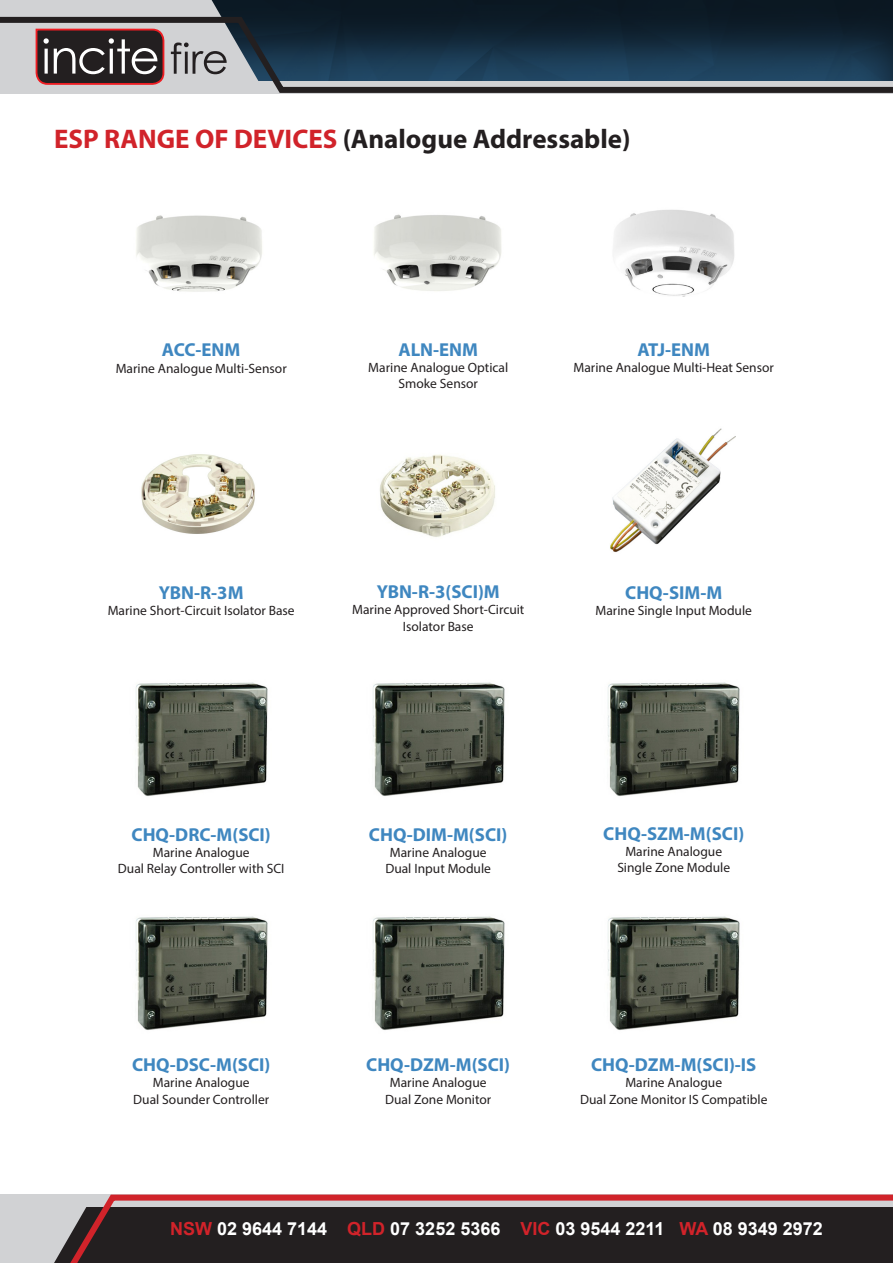
<style>
.page{position:relative;width:893px;height:1263px;background:#fff}
.page>*{position:absolute;margin:0;border:0;box-sizing:border-box;transform-origin:0 0}
.t1{font:700 27px "Myriad Pro";color:#231f20}
.t2{font:700 18.75px "Myriad Pro";color:#3f87c0}
.t3{font:700 18px "Arial";color:#fff}
.t4{font:13.5px/16.2px "Myriad Pro";color:#231f20;text-align:center}
.s1{color:#d1232a}
</style>
<div class="page">
<div style="left:0;top:0;width:893px;height:81px;background:#0b1823"></div>
<div style="left:0;top:0;width:220px;height:14px;background:#d1d2d4"></div>
<svg style="left:0;top:14px;width:893px;height:80px"></svg>
<svg style="left:0;top:1194px;width:893px;height:69px;background:#473436"></svg>
<svg style="left:0;top:1206px;width:87px;height:57px;background:#b5b0b2"></svg>
<img style="left:610px;top:428px;width:126px;height:124px">
<img style="left:136px;top:682px;width:132px;height:114px">
<img style="left:141px;top:454px;width:114px;height:80px">
<img style="left:379px;top:454px;width:116px;height:83px">
<img style="left:613px;top:210px;width:121px;height:87px">
<img style="left:136px;top:215px;width:126px;height:77px">
<img style="left:374px;top:214px;width:128px;height:77px">
<img style="left:373px;top:682px;width:132px;height:114px">
<img style="left:608px;top:682px;width:132px;height:114px">
<img style="left:136px;top:916px;width:132px;height:114px">
<img style="left:373px;top:916px;width:132px;height:114px">
<img style="left:608px;top:916px;width:132px;height:114px">
<p class="t1" style="left:54px;top:121px;width:578px"><span class="s1">ESP RANGE OF DEVICES</span> (Analogue Addressable)</p>
<p class="t2" style="left:162px;top:338px;width:80px">ACC-ENM</p>
<p class="t4" style="left:116px;top:360px;width:173px">Marine Analogue Multi-Sensor</p>
<p class="t2" style="left:398px;top:337px;width:81px">ALN-ENM</p>
<p class="t4" style="left:368px;top:359px;width:141px">Marine Analogue Optical</p>
<p class="t4" style="left:399px;top:375px;width:81px">Smoke Sensor</p>
<p class="t2" style="left:637px;top:338px;width:74px">ATJ-ENM</p>
<p class="t4" style="left:573px;top:359px;width:202px">Marine Analogue Multi-Heat Sensor</p>
<p class="t2" style="left:159px;top:580px;width:86px">YBN-R-3M</p>
<p class="t4" style="left:108px;top:602px;width:189px">Marine Short-Circuit Isolator Base</p>
<p class="t2" style="left:377px;top:580px;width:125px">YBN-R-3(SCI)M</p>
<p class="t4" style="left:352px;top:602px;width:174px">Marine Approved Short-Circuit<br>Isolator Base</p>
<p class="t2" style="left:625px;top:580px;width:99px">CHQ-SIM-M</p>
<p class="t4" style="left:595px;top:602px;width:158px">Marine Single Input Module</p>
<p class="t2" style="left:132px;top:822px;width:141px">CHQ-DRC-M(SCI)</p>
<p class="t4" style="left:153px;top:844px;width:98px">Marine Analogue</p>
<p class="t4" style="left:118px;top:860px;width:168px">Dual Relay Controller with SCI</p>
<p class="t2" style="left:132px;top:1052px;width:140px">CHQ-DSC-M(SCI)</p>
<p class="t4" style="left:153px;top:1074px;width:98px">Marine Analogue</p>
<p class="t4" style="left:133px;top:1091px;width:137px">Dual Sounder Controller</p>
<p class="t2" style="left:369px;top:822px;width:140px">CHQ-DIM-M(SCI)</p>
<p class="t4" style="left:390px;top:844px;width:98px">Marine Analogue</p>
<p class="t4" style="left:385px;top:860px;width:107px">Dual Input Module</p>
<p class="t2" style="left:603px;top:821px;width:142px">CHQ-SZM-M(SCI)</p>
<p class="t4" style="left:625px;top:843px;width:98px">Marine Analogue</p>
<p class="t4" style="left:617px;top:859px;width:114px">Single Zone Module</p>
<p class="t2" style="left:366px;top:1052px;width:145px">CHQ-DZM-M(SCI)</p>
<p class="t4" style="left:390px;top:1074px;width:98px">Marine Analogue</p>
<p class="t4" style="left:385px;top:1091px;width:108px">Dual Zone Monitor</p>
<p class="t2" style="left:591px;top:1052px;width:167px">CHQ-DZM-M(SCI)-IS</p>
<p class="t4" style="left:625px;top:1074px;width:98px">Marine Analogue</p>
<p class="t4" style="left:580px;top:1091px;width:189px">Dual Zone Monitor IS Compatible</p>
<p class="t3" style="left:170px;top:1215px;width:654px"><span class="s1">NSW</span> 02 9644 7144 <span class="s1">QLD</span> 07 3252 5366 <span class="s1">VIC</span> 03 9544 2211 <span class="s1">WA</span> 08 9349 2972</p>
</div>
